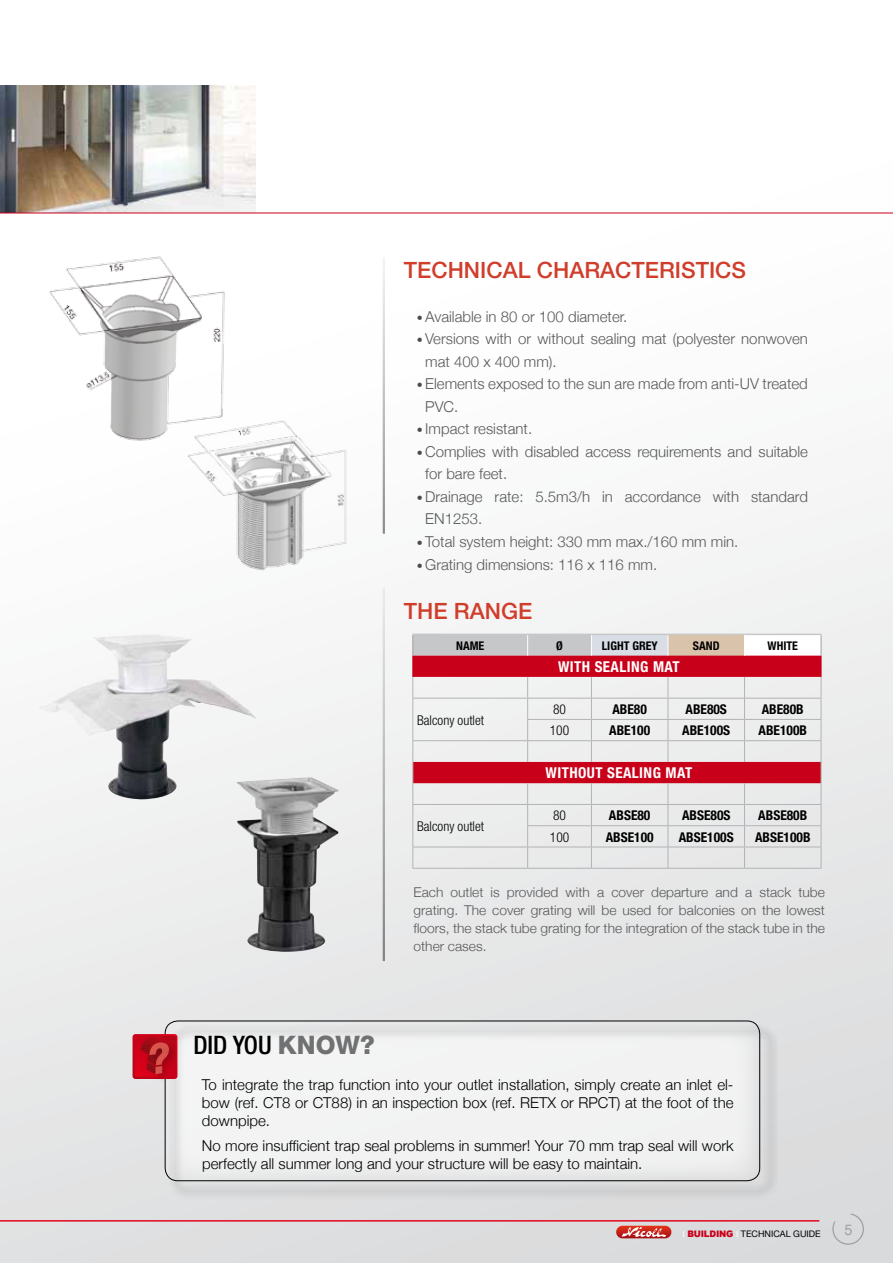
<style>
.page{position:relative;width:893px;height:1263px;background:#fff}
.page>*{position:absolute;margin:0;border:0;box-sizing:border-box;transform-origin:0 0}
.t1{font:500 condensed 25.5px "Helvetica Neue";color:#000}
.t2{font:500 22.5px "Helvetica Neue CE";color:#d03e2b}
.t3{font:300 15px/22.5px "Helvetica Neue";color:#58585a}
.t4{font:300 15px/18px "Helvetica Neue";color:#000;text-align:justify}
.t5{font:700 condensed 15px "Helvetica Neue";letter-spacing:.03em;color:#fff}
.t6{font:14.7px "Helvetica Neue";color:#9ca1a5}
.t7{font:300 13.5px/18px "Helvetica Neue";color:#58585a;text-align:justify}
.t8{font:700 condensed 13.5px "Helvetica Neue";color:#000}
.t9{font:300 condensed 13.5px "Helvetica Neue";color:#000}
.t10{font:700 condensed 12px "Helvetica Neue";color:#000}
.t11{font:9px "Helvetica Neue";color:#000}
.s1{font-size:12px;color:#4b4b4d}
.s2{font-weight:800;font-stretch:normal;color:#707172}
.s3{font-size:8.1px;color:#fff}
.s4{font-family:"Arial";font-weight:900;color:#c90019}
</style>
<div class="page">
<img style="left:0;top:86px;width:893px;height:1177px">
<hr style="left:0;top:1220px;width:819px;height:1px;background:#e2001a">
<svg style="left:832px;top:1212px;width:32px;height:34px"></svg>
<svg style="left:616px;top:1226px;width:55px;height:12px"></svg>
<img style="left:0;top:85px;width:255px;height:128px">
<hr style="left:0;top:213px;width:893px;height:1px;background:#c90019">
<div style="left:167px;top:1023px;width:612px;height:177px;background:#000;opacity:.75"></div>
<div style="left:165px;top:1020px;width:595px;height:161px;border:1px solid #000;border-radius:13px"></div>
<img style="left:177px;top:1037px;width:3px;height:39px">
<img style="left:150px;top:1079px;width:23px;height:4px">
<svg style="left:133px;top:1034px;width:44px;height:45px;background:#be101f"></svg>
<img style="left:37px;top:633px;width:165px;height:166px">
<img style="left:236px;top:777px;width:104px;height:176px">
<img style="left:42px;top:254px;width:188px;height:193px">
<img style="left:187px;top:420px;width:162px;height:153px">
<hr style="left:383px;top:257px;width:2px;height:277px;background:#fff">
<div style="left:591px;top:634px;width:77px;height:22px;background:#d9dde6"></div>
<div style="left:668px;top:634px;width:76px;height:22px;background:#dac3ab"></div>
<div style="left:744px;top:634px;width:77px;height:22px;background:#fff"></div>
<svg style="left:592px;top:656px;width:229px;height:127px;background:#e09ca5"></svg>
<svg style="left:668px;top:635px;width:1px;height:21px"></svg>
<hr style="left:412px;top:868px;width:116px;height:1px;background:#b1b3b4">
<hr style="left:528px;top:868px;width:63px;height:1px;background:#b1b3b4">
<hr style="left:591px;top:719px;width:77px;height:1px;background:#b1b3b4">
<hr style="left:668px;top:719px;width:76px;height:1px;background:#b1b3b4">
<hr style="left:744px;top:719px;width:77px;height:1px;background:#b1b3b4">
<hr style="left:591px;top:740px;width:77px;height:1px;background:#b1b3b4">
<hr style="left:668px;top:740px;width:76px;height:1px;background:#b1b3b4">
<hr style="left:744px;top:740px;width:77px;height:1px;background:#b1b3b4">
<hr style="left:591px;top:825px;width:77px;height:1px;background:#b1b3b4">
<hr style="left:668px;top:825px;width:76px;height:1px;background:#b1b3b4">
<hr style="left:744px;top:825px;width:77px;height:1px;background:#b1b3b4">
<hr style="left:591px;top:847px;width:77px;height:1px;background:#b1b3b4">
<hr style="left:668px;top:847px;width:76px;height:1px;background:#b1b3b4">
<hr style="left:744px;top:847px;width:77px;height:1px;background:#b1b3b4">
<hr style="left:591px;top:868px;width:77px;height:1px;background:#b1b3b4">
<hr style="left:668px;top:868px;width:76px;height:1px;background:#b1b3b4">
<hr style="left:744px;top:868px;width:77px;height:1px;background:#b1b3b4">
<hr style="left:591px;top:634px;width:77px;height:1px;background:#c6c7c8">
<hr style="left:668px;top:634px;width:76px;height:1px;background:#c6c7c8">
<hr style="left:744px;top:634px;width:77px;height:1px;background:#c6c7c8">
<svg style="left:668px;top:677px;width:1px;height:85px"></svg>
<svg style="left:744px;top:677px;width:1px;height:85px"></svg>
<hr style="left:591px;top:698px;width:77px;height:1px;background:#b1b3b4">
<hr style="left:668px;top:698px;width:76px;height:1px;background:#b1b3b4">
<hr style="left:744px;top:698px;width:77px;height:1px;background:#b1b3b4">
<svg style="left:668px;top:783px;width:1px;height:85px"></svg>
<svg style="left:744px;top:783px;width:1px;height:85px"></svg>
<hr style="left:591px;top:804px;width:77px;height:1px;background:#b1b3b4">
<hr style="left:668px;top:804px;width:76px;height:1px;background:#b1b3b4">
<hr style="left:744px;top:804px;width:77px;height:1px;background:#b1b3b4">
<svg style="left:412px;top:634px;width:180px;height:234px"></svg>
<svg style="left:821px;top:635px;width:1px;height:233px"></svg>
<hr style="left:383px;top:588px;width:2px;height:373px;background:#fff">
<h2 class="t2" style="left:404px;top:256px;width:344px">TECHNICAL CHARACTERISTICS</h2>
<p class="t3" style="left:417px;top:305px;width:212px"><span class="s1">•</span> Available in 80 or 100 diameter.</p>
<p class="t3" style="left:425px;top:328px;width:384px;text-indent:-9px"><span class="s1">•</span> Versions with or without sealing mat (polyester nonwoven mat 400 x 400 mm).</p>
<p class="t3" style="left:425px;top:373px;width:384px;text-indent:-9px"><span class="s1">•</span> Elements exposed to the sun are made from anti-UV treated<br>PVC.</p>
<p class="t3" style="left:417px;top:418px;width:117px"><span class="s1">•</span> Impact resistant.</p>
<p class="t3" style="left:425px;top:440px;width:384px;text-indent:-9px"><span class="s1">•</span> Complies with disabled access requirements and suitable for bare feet.</p>
<p class="t3" style="left:425px;top:485px;width:384px;text-indent:-9px"><span class="s1">•</span> Drainage rate: 5.5m3/h in accordance with standard<br>EN1253.</p>
<p class="t3" style="left:417px;top:530px;width:323px"><span class="s1">•</span> Total system height: 330 mm max./160 mm min.</p>
<p class="t3" style="left:417px;top:553px;width:242px"><span class="s1">•</span> Grating dimensions: 116 x 116 mm.</p>
<h2 class="t2" style="left:404px;top:597px;width:130px">THE RANGE</h2>
<p class="t10" style="left:456px;top:638px;width:30px">NAME</p>
<p class="t10" style="left:556px;top:638px;width:8px">Ø</p>
<p class="t10" style="left:602px;top:638px;width:57px">LIGHT GREY</p>
<p class="t10" style="left:693px;top:638px;width:28px">SAND</p>
<p class="t10" style="left:768px;top:638px;width:32px">WHITE</p>
<p class="t5" style="left:558px;top:658px;width:123px">WITH SEALING MAT</p>
<p class="t9" style="left:417px;top:712px;width:69px">Balcony outlet</p>
<p class="t9" style="left:417px;top:818px;width:69px">Balcony outlet</p>
<p class="t9" style="left:553px;top:702px;width:14px">80</p>
<p class="t8" style="left:612px;top:701px;width:36px">ABE80</p>
<p class="t8" style="left:685px;top:701px;width:43px">ABE80S</p>
<p class="t8" style="left:762px;top:701px;width:43px">ABE80B</p>
<p class="t9" style="left:550px;top:723px;width:21px">100</p>
<p class="t8" style="left:609px;top:722px;width:42px">ABE100</p>
<p class="t8" style="left:682px;top:722px;width:49px">ABE100S</p>
<p class="t8" style="left:759px;top:722px;width:50px">ABE100B</p>
<p class="t5" style="left:546px;top:764px;width:148px">WITHOUT SEALING MAT</p>
<p class="t9" style="left:553px;top:808px;width:14px">80</p>
<p class="t8" style="left:609px;top:807px;width:43px">ABSE80</p>
<p class="t8" style="left:682px;top:807px;width:50px">ABSE80S</p>
<p class="t8" style="left:758px;top:807px;width:50px">ABSE80B</p>
<p class="t9" style="left:550px;top:829px;width:21px">100</p>
<p class="t8" style="left:606px;top:829px;width:49px">ABSE100</p>
<p class="t8" style="left:679px;top:829px;width:56px">ABSE100S</p>
<p class="t8" style="left:755px;top:829px;width:57px">ABSE100B</p>
<p class="t7" style="left:414px;top:882px;width:413px">Each outlet is provided with a cover departure and a stack tube grating. The cover grating will be used for balconies on the lowest floors, the stack tube grating for the integration of the stack tube in the other cases.</p>
<h1 class="t1" style="left:193px;top:1030px;width:183px">Did you <span class="s2">KNOW?</span></h1>
<p class="t4" style="left:202px;top:1076px;width:533px">To integrate the trap function into your outlet installation, simply create an inlet el&shy;bow (ref. CT8 or CT88) in an inspection box (ref. RETX or RPCT) at the foot of the downpipe.</p>
<p class="t4" style="left:202px;top:1136px;width:533px">No more insufficient trap seal problems in summer! Your 70 mm trap seal will work perfectly all summer long and your structure will be easy to maintain.</p>
<p class="t11" style="left:682px;top:1228px;width:140px"><span class="s3">I</span> <span class="s4">B</span><span class="s4">UILDING</span> <span class="s3">I</span> TECHNICAL GUIDE</p>
<p class="t6" style="left:844px;top:1221px;width:10px">5</p>
</div>
